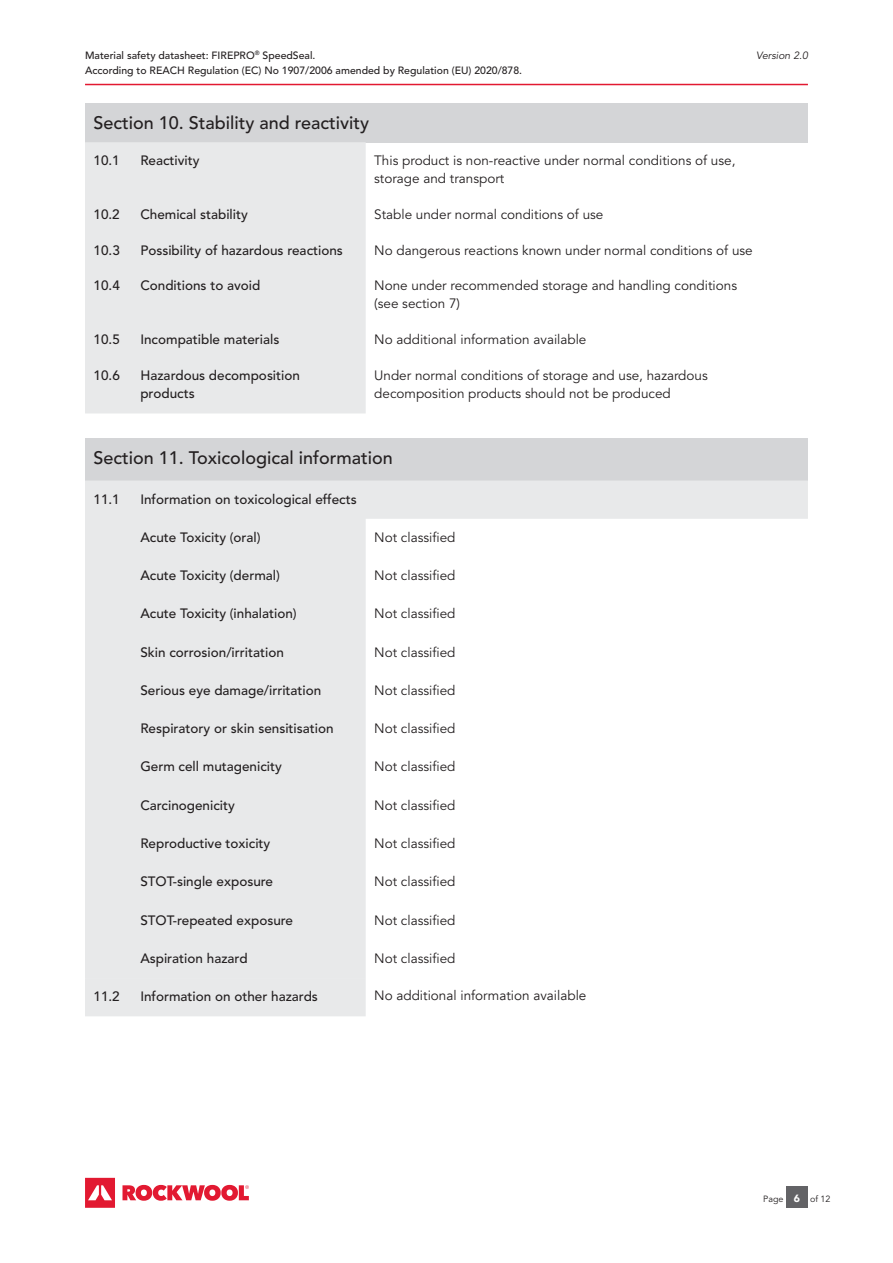
<style>
.page{position:relative;width:893px;height:1263px;background:#fff}
.page>*{position:absolute;margin:0;border:0;box-sizing:border-box;transform-origin:0 0}
.t1{font:500 18px "Avenir LT Std";color:#231f20}
.t2{font:13.5px/18px "Avenir LT Std";color:#231f20}
.t3{font:500 13.5px/18px "Avenir LT Std";color:#231f20}
.t4{font:13.5px "Avenir";color:#231f20}
.t5{font:500 10.5px/15px "Avenir LT Std";color:#231f20}
.t6{font:italic 10.5px "Avenir LT Std";color:#231f20}
.t7{font:9px "Avenir LT Std";color:#231f20}
.s1{font-family:"Avenir";font-weight:900;font-size:10.5px;color:#fff}
</style>
<div class="page">
<div style="left:786px;top:1186px;width:21px;height:22px;background:#636366"></div>
<hr style="left:85px;top:84px;width:723px;height:1px;background:#e21931">
<svg style="left:85px;top:1178px;width:30px;height:30px"></svg>
<svg style="left:122px;top:1185px;width:127px;height:16px"></svg>
<div style="left:85px;top:438px;width:723px;height:42px;background:#d4d5d7"></div>
<svg style="left:85px;top:480px;width:723px;height:498px"></svg>
<div style="left:85px;top:103px;width:723px;height:39px;background:#d4d5d7"></div>
<div style="left:85px;top:142px;width:281px;height:271px;background:#e8e9ea"></div>
<div style="left:85px;top:978px;width:281px;height:38px;background:#e8e9ea"></div>
<p class="t5" style="left:85px;top:48px;width:439px">Material safety datasheet: FIREPRO<sup>®</sup> SpeedSeal.<br>According to REACH Regulation (EC) No 1907/2006 amended by Regulation (EU) 2020/878.</p>
<p class="t6" style="left:756px;top:49px;width:53px">Version 2.0</p>
<h1 class="t1" style="left:94px;top:113px;width:277px">Section 10. Stability and reactivity</h1>
<p class="t3" style="left:94px;top:152px;width:28px">10.1</p>
<p class="t3" style="left:140px;top:152px;width:61px">Reactivity</p>
<p class="t2" style="left:374px;top:152px;width:363px">This product is non-reactive under normal conditions of use, storage and transport</p>
<p class="t3" style="left:94px;top:206px;width:28px">10.2</p>
<p class="t3" style="left:140px;top:206px;width:109px">Chemical stability</p>
<p class="t2" style="left:374px;top:206px;width:231px">Stable under normal conditions of use</p>
<p class="t3" style="left:94px;top:241px;width:28px">10.3</p>
<p class="t3" style="left:140px;top:241px;width:204px">Possibility of hazardous reactions</p>
<p class="t2" style="left:374px;top:241px;width:380px">No dangerous reactions known under normal conditions of use</p>
<p class="t3" style="left:94px;top:277px;width:28px">10.4</p>
<p class="t3" style="left:140px;top:277px;width:122px">Conditions to avoid</p>
<p class="t2" style="left:374px;top:277px;width:364px">None under recommended storage and handling conditions (see section 7)</p>
<p class="t3" style="left:94px;top:331px;width:28px">10.5</p>
<p class="t3" style="left:140px;top:331px;width:141px">Incompatible materials</p>
<p class="t2" style="left:374px;top:331px;width:214px">No additional information available</p>
<p class="t3" style="left:94px;top:366px;width:28px">10.6</p>
<p class="t3" style="left:140px;top:366px;width:161px">Hazardous decomposition products</p>
<p class="t2" style="left:374px;top:367px;width:335px">Under normal conditions of storage and use, hazardous decomposition products should not be produced</p>
<h1 class="t1" style="left:94px;top:448px;width:301px">Section 11. Toxicological information</h1>
<p class="t3" style="left:94px;top:490px;width:28px">11.1</p>
<p class="t3" style="left:140px;top:490px;width:218px">Information on toxicological effects</p>
<p class="t3" style="left:140px;top:528px;width:122px">Acute Toxicity (oral)</p>
<p class="t2" style="left:374px;top:528px;width:83px">Not classified</p>
<p class="t3" style="left:140px;top:567px;width:141px">Acute Toxicity (dermal)</p>
<p class="t2" style="left:374px;top:567px;width:83px">Not classified</p>
<p class="t3" style="left:140px;top:605px;width:158px">Acute Toxicity (inhalation)</p>
<p class="t2" style="left:374px;top:605px;width:83px">Not classified</p>
<p class="t3" style="left:140px;top:643px;width:145px">Skin corrosion/irritation</p>
<p class="t2" style="left:374px;top:643px;width:83px">Not classified</p>
<p class="t3" style="left:140px;top:681px;width:183px">Serious eye damage/irritation</p>
<p class="t2" style="left:374px;top:682px;width:83px">Not classified</p>
<p class="t3" style="left:140px;top:720px;width:195px">Respiratory or skin sensitisation</p>
<p class="t2" style="left:374px;top:720px;width:83px">Not classified</p>
<p class="t3" style="left:140px;top:758px;width:143px">Germ cell mutagenicity</p>
<p class="t2" style="left:374px;top:758px;width:83px">Not classified</p>
<p class="t3" style="left:140px;top:796px;width:96px">Carcinogenicity</p>
<p class="t2" style="left:374px;top:796px;width:83px">Not classified</p>
<p class="t3" style="left:140px;top:835px;width:132px">Reproductive toxicity</p>
<p class="t2" style="left:374px;top:835px;width:83px">Not classified</p>
<p class="t3" style="left:140px;top:873px;width:134px">STOT-single exposure</p>
<p class="t2" style="left:374px;top:873px;width:83px">Not classified</p>
<p class="t3" style="left:140px;top:911px;width:154px">STOT-repeated exposure</p>
<p class="t2" style="left:374px;top:911px;width:83px">Not classified</p>
<p class="t3" style="left:140px;top:949px;width:109px">Aspiration hazard</p>
<p class="t2" style="left:374px;top:949px;width:83px">Not classified</p>
<p class="t3" style="left:94px;top:988px;width:28px">11.2</p>
<p class="t3" style="left:140px;top:988px;width:179px">Information on other hazards</p>
<p class="t4" style="left:374px;top:987px;width:214px">No additional information available</p>
<p class="t7" style="left:763px;top:1194px;width:69px">Page <span class="s1">6</span> of 12</p>
</div>
